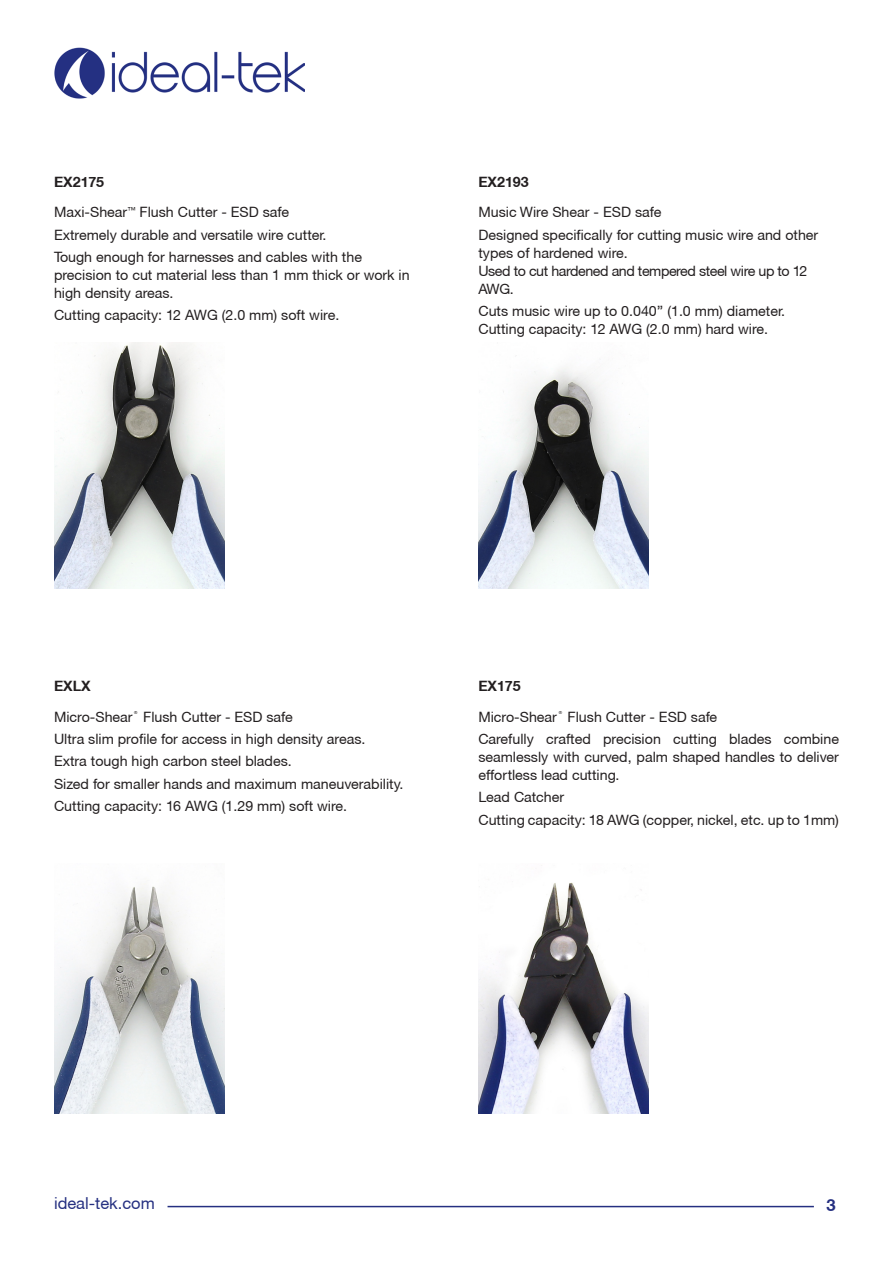
<style>
.page{position:relative;width:893px;height:1263px;background:#fff}
.page>*{position:absolute;margin:0;border:0;box-sizing:border-box;transform-origin:0 0}
.t1{font:16.5px "Helvetica Neue CE";color:#253081}
.t2{font:700 16.5px "Helvetica Neue CE";color:#253081}
.t3{font:14.25px/18px "Helvetica Neue CE";color:#231f20}
.t4{font:14.25px/18px "Helvetica Neue CE";letter-spacing:-.03em;color:#231f20}
.t5{font:700 14.25px "Helvetica Neue CE";color:#231f20}
</style>
<div class="page">
<img style="left:54px;top:342px;width:170px;height:247px">
<img style="left:478px;top:367px;width:170px;height:222px">
<img style="left:478px;top:882px;width:170px;height:232px">
<img style="left:54px;top:883px;width:170px;height:231px">
<img style="left:54px;top:47px;width:251px;height:52px">
<hr style="left:168px;top:1206px;width:646px;height:1px;background:#253081">
<p class="t5" style="left:54px;top:173px;width:52px">EX2175</p>
<p class="t3" style="left:54px;top:203px;width:237px">Maxi-Shear<sup>™</sup> Flush Cutter - ESD safe</p>
<p class="t3" style="left:54px;top:226px;width:274px">Extremely durable and versatile wire cutter.</p>
<p class="t3" style="left:54px;top:248px;width:357px">Tough enough for harnesses and cables with the precision to cut material less than 1 mm thick or work in high density areas.</p>
<p class="t3" style="left:54px;top:306px;width:287px">Cutting capacity: 12 AWG (2.0 mm) soft wire.</p>
<p class="t5" style="left:478px;top:173px;width:52px">EX2193</p>
<p class="t3" style="left:478px;top:203px;width:184px">Music Wire Shear - ESD safe</p>
<p class="t3" style="left:478px;top:226px;width:341px">Designed specifically for cutting music wire and other types of hardened wire.</p>
<p class="t4" style="left:478px;top:262px;width:331px">Used to cut hardened and tempered steel wire up to 12<br>AWG.</p>
<p class="t3" style="left:478px;top:302px;width:308px">Cuts music wire up to 0.040’’ (1.0 mm) diameter.<br>Cutting capacity: 12 AWG (2.0 mm) hard wire.</p>
<p class="t5" style="left:54px;top:677px;width:38px">EXLX</p>
<p class="t3" style="left:54px;top:708px;width:240px">Micro-Shear<sup>®</sup> Flush Cutter - ESD safe</p>
<p class="t3" style="left:54px;top:730px;width:313px">Ultra slim profile for access in high density areas.</p>
<p class="t3" style="left:54px;top:752px;width:239px">Extra tough high carbon steel blades.</p>
<p class="t3" style="left:54px;top:775px;width:351px">Sized for smaller hands and maximum maneuverability.</p>
<p class="t3" style="left:54px;top:797px;width:295px">Cutting capacity: 16 AWG (1.29 mm) soft wire.</p>
<p class="t5" style="left:478px;top:677px;width:44px">EX175</p>
<p class="t3" style="left:478px;top:708px;width:240px">Micro-Shear<sup>®</sup> Flush Cutter - ESD safe</p>
<p class="t3" style="left:478px;top:730px;width:362px;text-align:justify">Carefully crafted precision cutting blades combine seamlessly with curved, palm shaped handles to deliver effortless lead cutting.</p>
<p class="t3" style="left:478px;top:788px;width:87px">Lead Catcher</p>
<p class="t3" style="left:478px;top:811px;width:362px">Cutting capacity: 18 AWG (copper, nickel, etc. up to 1mm)</p>
<p class="t1" style="left:54px;top:1194px;width:102px">ideal-tek.com</p>
<p class="t2" style="left:827px;top:1195px;width:11px">3</p>
</div>
